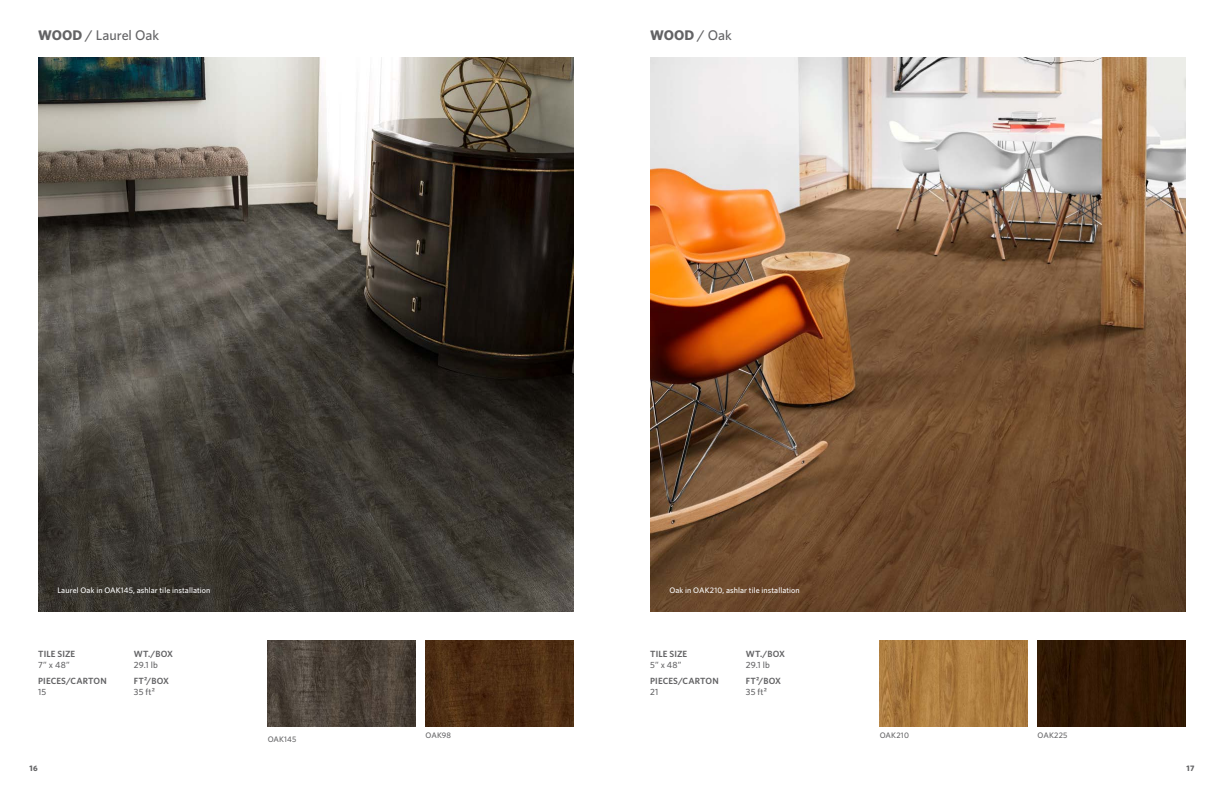
<style>
.page{position:relative;width:1224px;height:792px;background:#fff}
.page>*{position:absolute;margin:0;border:0;box-sizing:border-box;transform-origin:0 0}
.t1{font:500 14px "Whitney";letter-spacing:-.005em;color:#636365}
.t2{font:700 14px "Whitney";color:#636365}
.t3{font:600 9px "Whitney";letter-spacing:.01em;color:#636365}
.t4{font:500 9px "Whitney";letter-spacing:.02em;color:#636365}
.t5{font:500 8px "Whitney";letter-spacing:.015em;color:#fff}
.t6{font:500 8px "Whitney";letter-spacing:.02em;color:#636365}
.t7{font:700 8px "Whitney";color:#636365}
.s1{font-weight:700}
.s2{font-weight:500}
</style>
<div class="page">
<img style="left:1038px;top:641px;width:148px;height:86px">
<img style="left:880px;top:641px;width:148px;height:86px">
<img style="left:426px;top:641px;width:148px;height:86px">
<img style="left:268px;top:641px;width:148px;height:86px">
<img style="left:650px;top:57px;width:536px;height:555px">
<img style="left:38px;top:57px;width:536px;height:555px">
<h1 class="t1" style="left:38px;top:26px;width:122px"><span class="s1">WOOD</span> / Laurel Oak</h1>
<h1 class="t2" style="left:650px;top:26px;width:83px">WOOD <span class="s2">/ Oak</span></h1>
<p class="t5" style="left:57px;top:585px;width:155px">Laurel Oak in OAK145, ashlar tile installation</p>
<p class="t3" style="left:38px;top:648px;width:39px">TILE SIZE</p>
<p class="t4" style="left:38px;top:659px;width:33px">7” x 48”</p>
<p class="t3" style="left:38px;top:675px;width:70px">PIECES/CARTON</p>
<p class="t4" style="left:38px;top:686px;width:10px">15</p>
<p class="t3" style="left:134px;top:648px;width:41px">WT./BOX</p>
<p class="t4" style="left:134px;top:659px;width:25px">29.1 lb</p>
<p class="t3" style="left:134px;top:675px;width:37px">FT²/BOX</p>
<p class="t4" style="left:134px;top:686px;width:23px">35 ft²</p>
<p class="t6" style="left:268px;top:734px;width:30px">OAK145</p>
<p class="t5" style="left:669px;top:585px;width:132px">Oak in OAK210, ashlar tile installation</p>
<p class="t3" style="left:650px;top:648px;width:39px">TILE SIZE</p>
<p class="t4" style="left:650px;top:659px;width:33px">5” x 48”</p>
<p class="t3" style="left:650px;top:675px;width:70px">PIECES/CARTON</p>
<p class="t4" style="left:650px;top:686px;width:10px">21</p>
<p class="t3" style="left:746px;top:648px;width:41px">WT./BOX</p>
<p class="t4" style="left:746px;top:659px;width:25px">29.1 lb</p>
<p class="t3" style="left:746px;top:675px;width:37px">FT²/BOX</p>
<p class="t4" style="left:746px;top:686px;width:23px">35 ft²</p>
<p class="t6" style="left:426px;top:730px;width:27px">OAK98</p>
<p class="t6" style="left:880px;top:730px;width:31px">OAK210</p>
<p class="t6" style="left:1038px;top:730px;width:31px">OAK225</p>
<p class="t7" style="left:30px;top:763px;width:10px">16</p>
<p class="t7" style="left:1187px;top:763px;width:9px">17</p>
</div>
